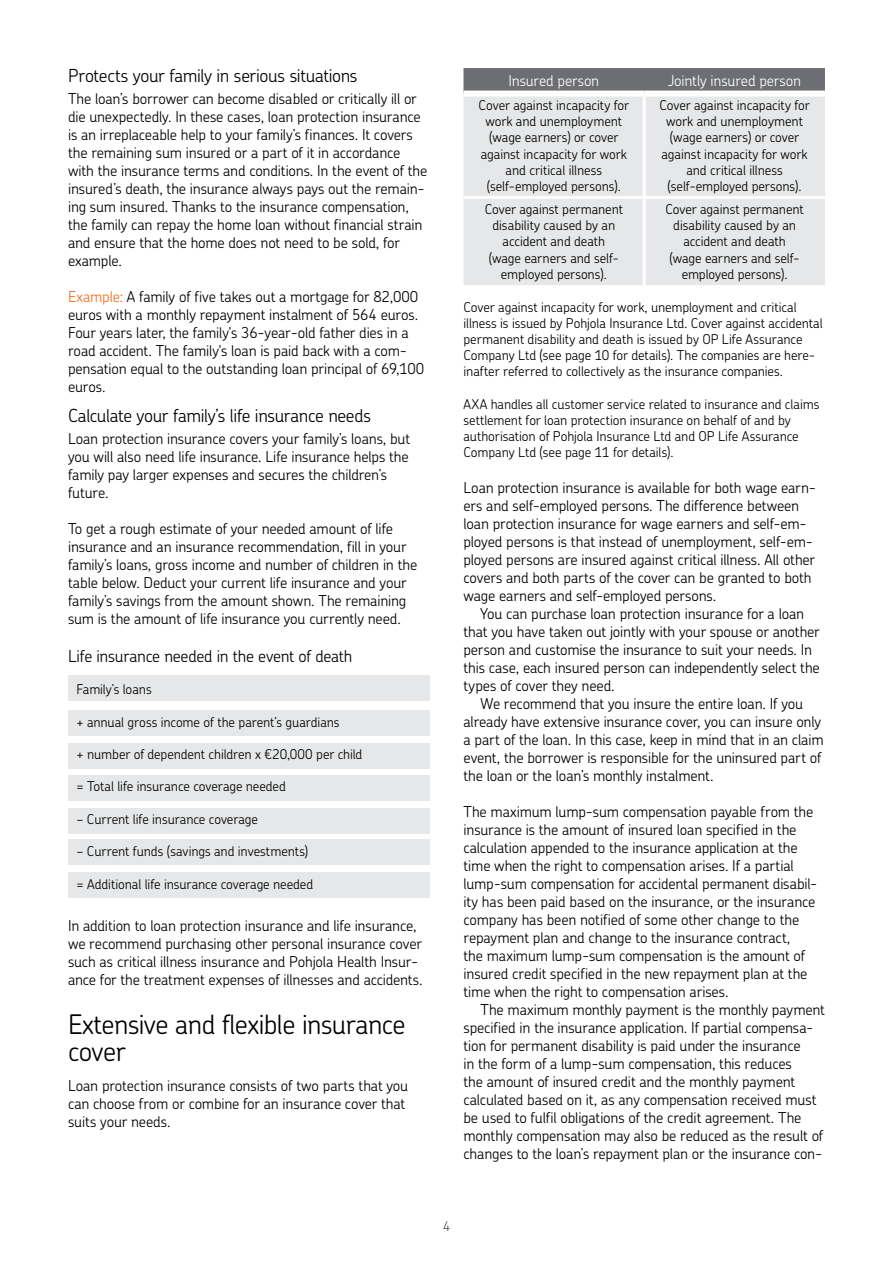
<style>
.page{position:relative;width:893px;height:1263px;background:#fff}
.page>*{position:absolute;margin:0;border:0;box-sizing:border-box;transform-origin:0 0}
.Sisäsivun_otsikko_Ch{font:300 27px/27px "OP Chevin Pro";letter-spacing:-.02em;color:#000}
.Väliotsikko_Chevin_1{font:300 18px "OP Chevin Pro";letter-spacing:-.02em;color:#000}
.Väliotsikko_11_pt{font:300 16.5px "OP Chevin Pro";letter-spacing:-.015em;color:#000}
.Leipäteksti{font:300 15px/18px "OP Chevin Pro";letter-spacing:-.01em;color:#000}
.Leipäteksti_sisennet{font:300 15px/18px "OP Chevin Pro";letter-spacing:-.01em;color:#000}
.Leipäteksti-2{font:300 15px "OP Chevin Pro";letter-spacing:-.01em;color:#fff}
.Kuvateksti{font:300 13.5px/16.2px "OP Chevin Pro";letter-spacing:-.005em;color:#000;text-align:center}
.Taulukkoteksti{font:300 13.5px "OP Chevin Pro";letter-spacing:-.01em;color:#000}
.t1{font:300 13.5px "OP Chevin Pro";color:#58595b}
.s1{color:#f36f21}
</style>
<div class="page">
<div style="left:68px;top:710px;width:361px;height:26px;background:#e6e7e8"></div>
<div style="left:68px;top:743px;width:361px;height:25px;background:#e6e7e8"></div>
<div style="left:68px;top:775px;width:361px;height:26px;background:#e6e7e8"></div>
<div style="left:68px;top:808px;width:361px;height:26px;background:#e6e7e8"></div>
<div style="left:68px;top:839px;width:361px;height:26px;background:#e6e7e8"></div>
<div style="left:68px;top:872px;width:361px;height:26px;background:#e6e7e8"></div>
<div style="left:68px;top:675px;width:361px;height:26px;background:#e6e7e8"></div>
<div style="left:463px;top:68px;width:362px;height:23px;background:#6d6e71"></div>
<div style="left:463px;top:97px;width:362px;height:188px;background:#e6e7e8"></div>
<hr style="left:463px;top:196px;width:181px;height:3px;background:#fff">
<hr style="left:644px;top:196px;width:181px;height:3px;background:#fff">
<hr style="left:643px;top:97px;width:3px;height:99px;background:#fff">
<hr style="left:643px;top:199px;width:3px;height:86px;background:#fff">
<h3 class="Väliotsikko_Chevin_1" style="left:68px;top:63px;width:291px">Protects your family in serious situations</h3>
<p class="Leipäteksti" style="left:68px;top:89px;width:361px">The loan’s borrower can become disabled or critically ill or die unexpectedly. In these cases, loan protection insurance is an irreplaceable help to your family’s finances. It covers the remaining sum insured or a part of it in accordance with the insurance terms and conditions. In the event of the insured’s death, the insurance always pays out the remain&shy;ing sum insured. Thanks to the insurance compensation, the family can repay the home loan without financial strain and ensure that the home does not need to be sold, for example.</p>
<p class="Leipäteksti" style="left:68px;top:287px;width:358px"><span class="s1">Example:</span> A family of five takes out a mortgage for 82,000 euros with a monthly repayment instalment of 564 euros.<br>Four years later, the family's 36-year-old father dies in a road accident. The family's loan is paid back with a com&shy;pensation equal to the outstanding loan principal of 69,100 euros.</p>
<h3 class="Väliotsikko_Chevin_1" style="left:68px;top:403px;width:304px">Calculate your family’s life insurance needs</h3>
<p class="Leipäteksti" style="left:68px;top:429px;width:344px">Loan protection insurance covers your family’s loans, but you will also need life insurance. Life insurance helps the family pay larger expenses and secures the children’s future.</p>
<p class="Leipäteksti" style="left:68px;top:519px;width:351px">To get a rough estimate of your needed amount of life insurance and an insurance recommendation, fill in your family’s loans, gross income and number of children in the table below. Deduct your current life insurance and your family’s savings from the amount shown. The remaining sum is the amount of life insurance you currently need.</p>
<h4 class="Väliotsikko_11_pt" style="left:68px;top:645px;width:286px">Life insurance needed in the event of death</h4>
<p class="Taulukkoteksti" style="left:77px;top:680px;width:77px">Family’s loans</p>
<p class="Taulukkoteksti" style="left:77px;top:712px;width:265px">+ annual gross income of the parent’s guardians</p>
<p class="Taulukkoteksti" style="left:77px;top:745px;width:287px">+ number of dependent children x €20,000 per child</p>
<p class="Taulukkoteksti" style="left:77px;top:777px;width:211px">= Total life insurance coverage needed</p>
<p class="Taulukkoteksti" style="left:77px;top:810px;width:183px">− Current life insurance coverage</p>
<p class="Taulukkoteksti" style="left:77px;top:842px;width:233px">− Current funds (savings and investments)</p>
<p class="Taulukkoteksti" style="left:77px;top:874px;width:238px">= Additional life insurance coverage needed</p>
<p class="Leipäteksti" style="left:68px;top:916px;width:356px">In addition to loan protection insurance and life insurance, we recommend purchasing other personal insurance cover such as critical illness insurance and Pohjola Health Insur&shy;ance for the treatment expenses of illnesses and accidents.</p>
<h2 class="Sisäsivun_otsikko_Ch" style="left:68px;top:1010px;width:339px">Extensive and flexible insurance cover</h2>
<p class="Leipäteksti" style="left:68px;top:1076px;width:342px">Loan protection insurance consists of two parts that you can choose from or combine for an insurance cover that suits your needs.</p>
<p class="Leipäteksti-2" style="left:508px;top:70px;width:92px">Insured person</p>
<p class="Leipäteksti-2" style="left:668px;top:70px;width:134px">Jointly insured person</p>
<p class="Kuvateksti" style="left:479px;top:97px;width:152px">Cover against incapacity for work and unemployment (wage earners) or cover against incapacity for work and critical illness (self-employed persons).</p>
<p class="Kuvateksti" style="left:659px;top:97px;width:152px">Cover against incapacity for work and unemployment (wage earners) or cover against incapacity for work and critical illness (self-employed persons).</p>
<p class="Kuvateksti" style="left:485px;top:200px;width:140px">Cover against permanent disability caused by an accident and death<br>(wage earners and self&shy;employed persons).</p>
<p class="Kuvateksti" style="left:665px;top:200px;width:140px">Cover against permanent disability caused by an accident and death<br>(wage earners and self&shy;employed persons).</p>
<p class="Kuvateksti" style="left:463px;top:298px;width:361px;text-align:left">Cover against incapacity for work, unemployment and critical illness is issued by Pohjola Insurance Ltd. Cover against accidental permanent disability and death is issued by OP Life Assurance Company Ltd (see page 10 for details). The companies are here&shy;inafter referred to collectively as the insurance companies.</p>
<p class="Kuvateksti" style="left:463px;top:395px;width:357px;text-align:left">AXA handles all customer service related to insurance and claims settlement for loan protection insurance on behalf of and by authorisation of Pohjola Insurance Ltd and OP Life Assurance Company Ltd (see page 11 for details).</p>
<p class="Leipäteksti" style="left:463px;top:478px;width:354px">Loan protection insurance is available for both wage earn&shy;ers and self-employed persons. The difference between loan protection insurance for wage earners and self-em&shy;ployed persons is that instead of unemployment, self-em&shy;ployed persons are insured against critical illness. All other covers and both parts of the cover can be granted to both wage earners and self-employed persons.</p>
<p class="Leipäteksti_sisennet" style="left:463px;top:604px;width:358px;text-indent:17px">You can purchase loan protection insurance for a loan that you have taken out jointly with your spouse or another person and customise the insurance to suit your needs. In this case, each insured person can independently select the types of cover they need.</p>
<p class="Leipäteksti_sisennet" style="left:463px;top:694px;width:362px;text-indent:17px">We recommend that you insure the entire loan. If you already have extensive insurance cover, you can insure only a part of the loan. In this case, keep in mind that in an claim event, the borrower is responsible for the uninsured part of the loan or the loan’s monthly instalment.</p>
<p class="Leipäteksti" style="left:463px;top:802px;width:355px">The maximum lump-sum compensation payable from the insurance is the amount of insured loan specified in the calculation appended to the insurance application at the time when the right to compensation arises. If a partial lump-sum compensation for accidental permanent disabil&shy;ity has been paid based on the insurance, or the insurance company has been notified of some other change to the repayment plan and change to the insurance contract,<br>the maximum lump-sum compensation is the amount of insured credit specified in the new repayment plan at the time when the right to compensation arises.</p>
<p class="Leipäteksti" style="left:463px;top:1000px;width:363px;text-indent:17px">The maximum monthly payment is the monthly payment specified in the insurance application. If partial compensa&shy;tion for permanent disability is paid under the insurance<br>in the form of a lump-sum compensation, this reduces<br>the amount of insured credit and the monthly payment calculated based on it, as any compensation received must be used to fulfil obligations of the credit agreement. The monthly compensation may also be reduced as the result of changes to the loan’s repayment plan or the insurance con-</p>
<p class="t1" style="left:443px;top:1216px;width:9px">4</p>
</div>
